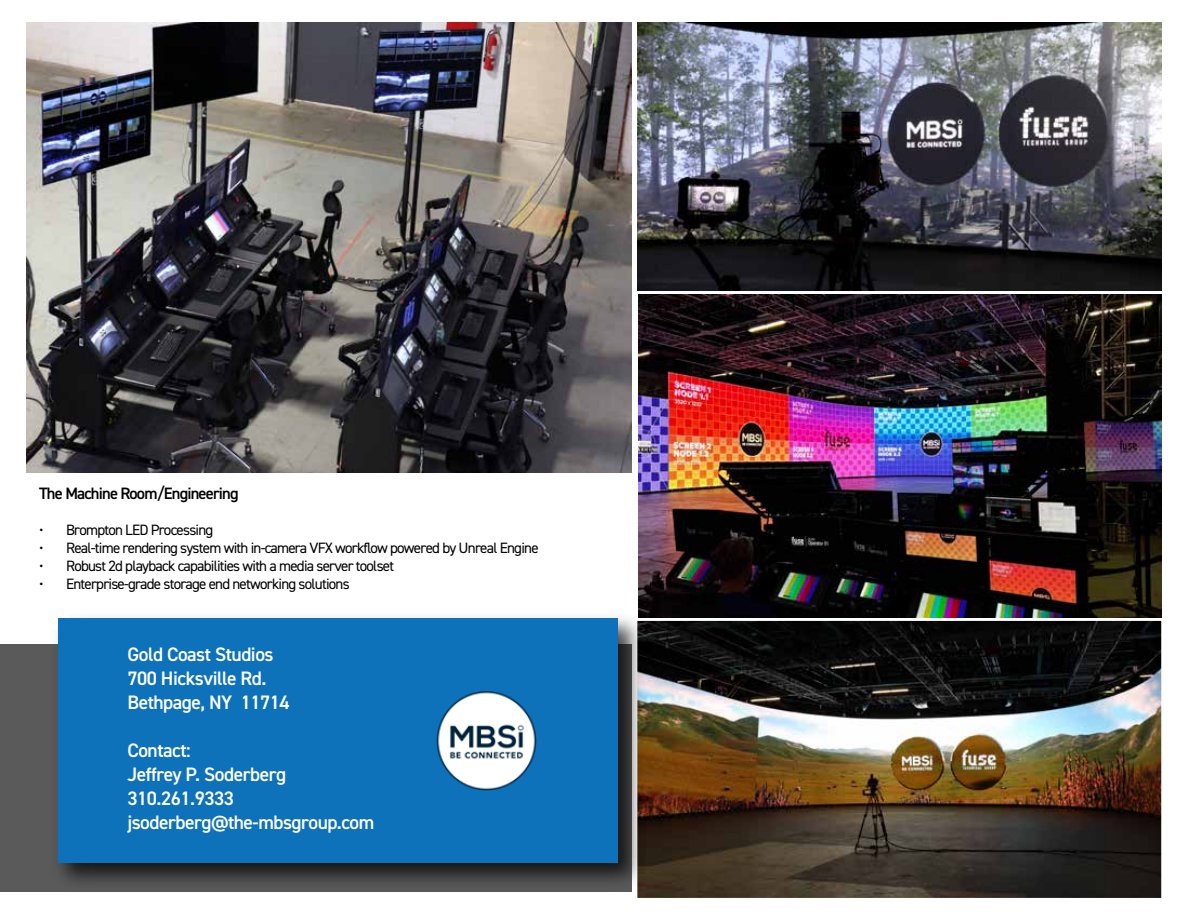
<style>
.page{position:relative;width:1188px;height:918px;background:#fff}
.page>*{position:absolute;margin:0;border:0;box-sizing:border-box;transform-origin:0 0}
.t1{font:600 19.5px/24px "DIN2014";letter-spacing:-.025em;color:#fff}
.t2{font:600 16.5px "DIN2014";letter-spacing:-.05em;color:#000}
.t3{font:15px "DIN2014";letter-spacing:-.05em;color:#000}
</style>
<div class="page">
<img style="left:639px;top:294px;width:522px;height:323px">
<img style="left:637px;top:22px;width:524px;height:268px">
<img style="left:637px;top:621px;width:524px;height:277px">
<div style="left:0;top:644px;width:631px;height:248px;background:#5a5a5a"></div>
<img style="left:56px;top:606px;width:595px;height:291px">
<div style="left:58px;top:618px;width:560px;height:245px;background:#0d72b9"></div>
<img style="left:27px;top:22px;width:604px;height:450px">
<img style="left:436px;top:691px;width:101px;height:100px">
<p class="t2" style="left:39px;top:482px;width:201px">The Machine Room/Engineering</p>
<p class="t3" style="left:39px;top:520px;width:176px">• Brompton LED Processing</p>
<p class="t3" style="left:39px;top:538px;width:501px">• Real-time rendering system with in-camera VFX workflow powered by Unreal Engine</p>
<p class="t3" style="left:39px;top:556px;width:357px">• Robust 2d playback capabilities with a media server toolset</p>
<p class="t3" style="left:39px;top:574px;width:312px">• Enterprise-grade storage end networking solutions</p>
<h1 class="t1" style="left:127px;top:642px;width:164px">Gold Coast Studios<br>700 Hicksville Rd.<br>Bethpage, NY 11714</h1>
<h1 class="t1" style="left:127px;top:738px;width:248px">Contact:<br>Jeffrey P. Soderberg<br>310.261.9333 jsoderberg@the-mbsgroup.com</h1>
</div>
